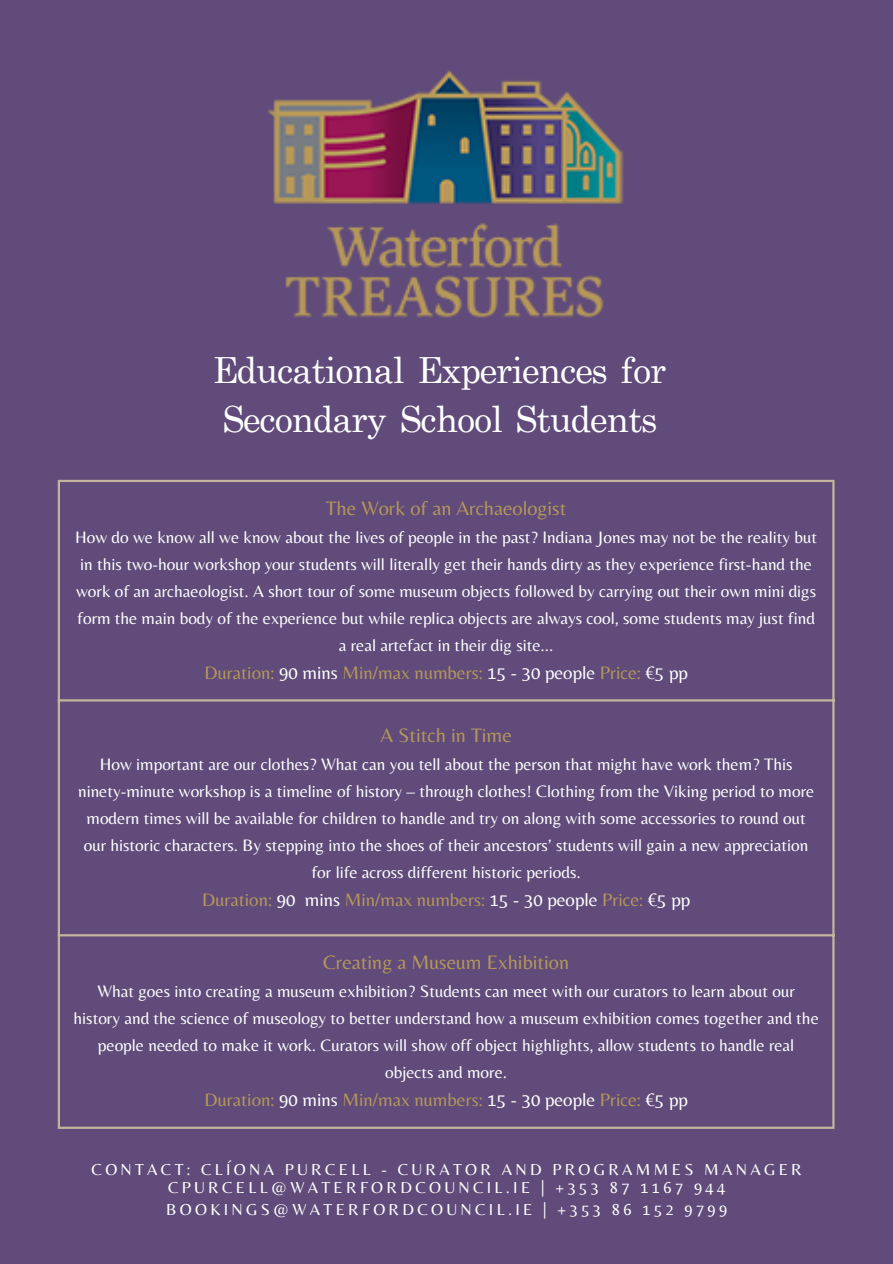
<style>
.page{position:relative;width:893px;height:1264px;background:#fff}
.page>*{position:absolute;margin:0;border:0;box-sizing:border-box;transform-origin:0 0}
.t1{font:36px/49.5px "Apple Myungjo";color:#fff}
.t2{font:20.25px "Belleza";color:#b3975a}
.t3{font:18.75px "Belleza";color:#b3975a}
.t4{font:17.25px/27px "Belleza";color:#fff;text-align:center}
.t5{font:16.5px/18px "Belleza";letter-spacing:.2em;color:#fff;text-align:center}
.s1{color:#fff}
</style>
<div class="page">
<div style="left:0;top:0;width:892px;height:1263px;background:#604b7a"></div>
<img style="left:268px;top:70px;width:355px;height:248px">
<hr style="left:58px;top:482px;width:2px;height:644px;background:#c2b59b">
<hr style="left:832px;top:482px;width:2px;height:644px;background:#c2b59b">
<hr style="left:58px;top:480px;width:776px;height:2px;background:#c2b59b">
<hr style="left:58px;top:699px;width:776px;height:2px;background:#c2b59b">
<hr style="left:58px;top:934px;width:776px;height:2px;background:#c2b59b">
<hr style="left:58px;top:1126px;width:776px;height:2px;background:#c2b59b">
<p class="t1" style="left:214px;top:349px;width:453px">Educational Experiences for<br>Secondary School Students</p>
<h1 class="t2" style="left:326px;top:496px;width:242px">The Work of an Archaeologist</h1>
<p class="t4" style="left:75px;top:523px;width:743px">How do we know all we know about the lives of people in the past? Indiana Jones may not be the reality but in this two-hour workshop your students will literally get their hands dirty as they experience first-hand the work of an archaeologist. A short tour of some museum objects followed by carrying out their own mini digs form the main body of the experience but while replica objects are always cool, some students may just find a real artefact in their dig site…</p>
<p class="t3" style="left:204px;top:661px;width:484px">Duration: <span class="s1">90 mins</span> Min/max numbers: <span class="s1">15 - 30 people</span> Price: <span class="s1">€5 pp</span></p>
<p class="t2" style="left:380px;top:723px;width:133px">A Stitch in Time</p>
<p class="t4" style="left:78px;top:750px;width:737px">How important are our clothes? What can you tell about the person that might have work them? This ninety-minute workshop is a timeline of history – through clothes! Clothing from the Viking period to more modern times will be available for children to handle and try on along with some accessories to round out our historic characters. By stepping into the shoes of their ancestors’ students will gain a new appreciation for life across different historic periods.</p>
<p class="t3" style="left:202px;top:889px;width:489px">Duration: <span class="s1">90 mins</span> Min/max numbers: <span class="s1">15 - 30 people</span> Price: <span class="s1">€5 pp</span></p>
<p class="t2" style="left:323px;top:950px;width:247px">Creating a Museum Exhibition</p>
<p class="t4" style="left:74px;top:977px;width:746px">What goes into creating a museum exhibition? Students can meet with our curators to learn about our history and the science of museology to better understand how a museum exhibition comes together and the people needed to make it work. Curators will show off object highlights, allow students to handle real objects and more.</p>
<p class="t3" style="left:204px;top:1088px;width:484px">Duration: <span class="s1">90 mins</span> Min/max numbers: <span class="s1">15 - 30 people</span> Price: <span class="s1">€5 pp</span></p>
<p class="t5" style="left:92px;top:1160px;width:711px">CONTACT: CLÍONA PURCELL - CURATOR AND PROGRAMMES MANAGER<br>CPURCELL@WATERFORDCOUNCIL.IE | +353 87 1167 944</p>
<p class="t5" style="left:166px;top:1200px;width:563px">BOOKINGS@WATERFORDCOUNCIL.IE | +353 86 152 9799</p>
</div>
